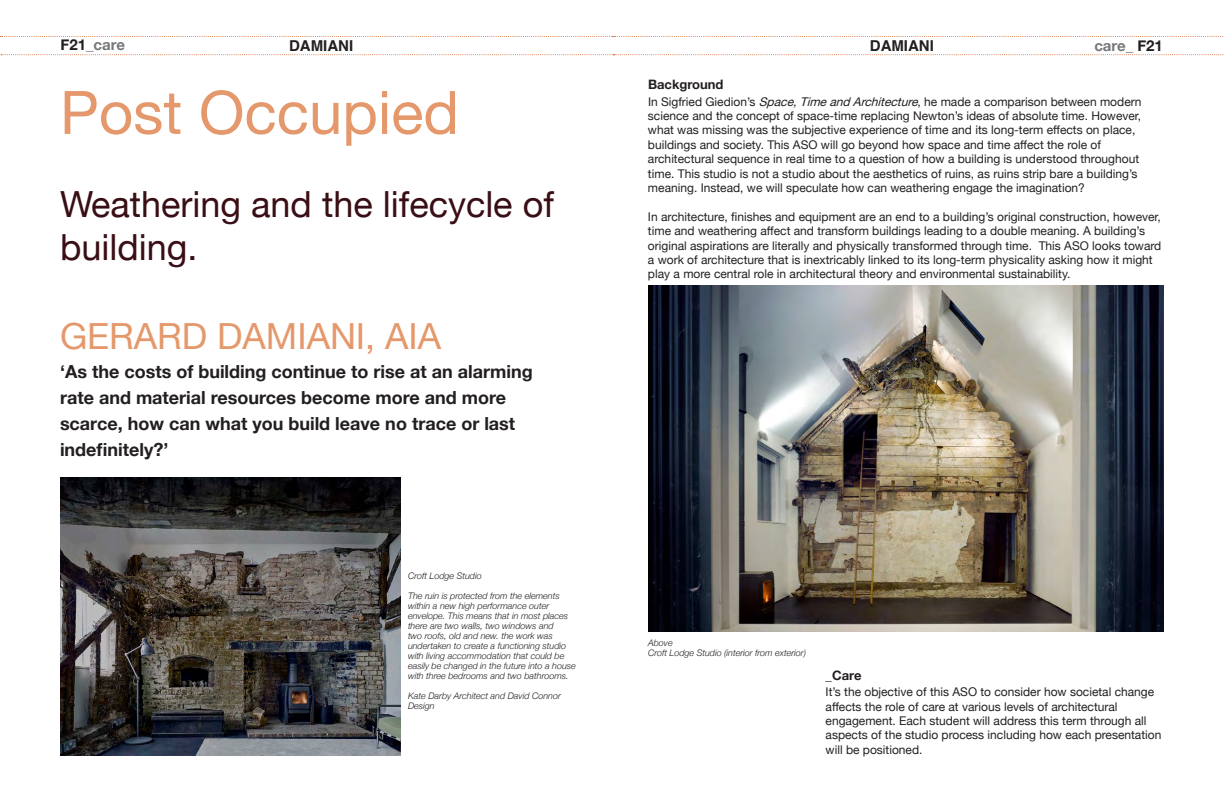
<style>
.page{position:relative;width:1224px;height:792px;background:#fff}
.page>*{position:absolute;margin:0;border:0;box-sizing:border-box;transform-origin:0 0}
.t1{font:60px "Helvetica Neue";color:#e4986b}
.t2{font:36px/43.2px "Helvetica Neue";color:#390e14}
.t3{font:36px "Helvetica Neue";color:#e4986b}
.t4{font:700 18px/26px "Helvetica Neue";color:#231f20}
.t5{font:700 15px "Helvetica Neue";color:#76787b}
.t6{font:700 15px "Helvetica";color:#231f20}
.t7{font:700 13px "Helvetica Neue";color:#231f20}
.t8{font:12px/14.4px "Helvetica Neue";color:#231f20}
.t9{font:italic 300 9px/10px "Helvetica Neue";color:#231f20}
.s1{color:#231f20}
.s2{font-style:italic}
</style>
<div class="page">
<svg style="left:0;top:36px;width:1223px;height:1px"></svg>
<svg style="left:1px;top:54px;width:1223px;height:1px"></svg>
<img style="left:60px;top:477px;width:341px;height:279px">
<img style="left:648px;top:285px;width:516px;height:347px">
<p class="t5" style="left:60px;top:33px;width:66px"><span class="s1">F21</span>_care</p>
<p class="t6" style="left:289px;top:34px;width:66px">DAMIANI</p>
<p class="t6" style="left:870px;top:34px;width:66px">DAMIANI</p>
<p class="t5" style="left:1094px;top:34px;width:70px">care_ <span class="s1">F21</span></p>
<p class="t7" style="left:648px;top:75px;width:77px">Background</p>
<p class="t1" style="left:60px;top:69px;width:400px">Post Occupied</p>
<p class="t8" style="left:648px;top:95px;width:495px">In Sigfried Giedion’s <span class="s2">Space,TimeandArchitecture</span>, he made a comparison between modern science and the concept of space-time replacing Newton’s ideas of absolute time. However, what was missing was the subjective experience of time and its long-term effects on place, buildings and society. This ASO will go beyond how space and time affect the role of architectural sequence in real time to a question of how a building is understood throughout time. This studio is not a studio about the aesthetics of ruins, as ruins strip bare a building’s meaning. Instead, we will speculate how can weathering engage the imagination?</p>
<p class="t8" style="left:648px;top:210px;width:515px">In architecture, finishes and equipment are an end to a building’s original construction, however, time and weathering affect and transform buildings leading to a double meaning. A building’s original aspirations are literally and physically transformed through time. This ASO looks toward a work of architecture that is inextricably linked to its long-term physicality asking how it might play a more central role in architectural theory and environmental sustainability.</p>
<p class="t2" style="left:60px;top:185px;width:495px">Weathering and the lifecycle of building.</p>
<p class="t3" style="left:60px;top:310px;width:383px">GERARD DAMIANI, AIA</p>
<p class="t4" style="left:60px;top:359px;width:474px">‘As the costs of building continue to rise at an alarming rate and material resources become more and more scarce, how can what you build leave no trace or last indefinitely?’</p>
<p class="t9" style="left:408px;top:570px;width:75px">Croft Lodge Studio</p>
<p class="t9" style="left:408px;top:590px;width:169px">The ruin is protected from the elements within a new high performance outer envelope. This means that in most places there are two walls, two windows and<br>two roofs, old and new. the work was undertaken to create a functioning studio with living accommodation that could be easily be changed in the future into a house with three bedrooms and two bathrooms.</p>
<p class="t9" style="left:408px;top:690px;width:154px">Kate Darby Architect and David Connor<br>Design</p>
<p class="t9" style="left:648px;top:637px;width:26px">Above</p>
<p class="t9" style="left:648px;top:647px;width:160px">Croft Lodge Studio (interior from exterior)</p>
<p class="t7" style="left:826px;top:665px;width:37px">_Care</p>
<p class="t8" style="left:826px;top:685px;width:337px">It’s the objective of this ASO to consider how societal change affects the role of care at various levels of architectural engagement. Each student will address this term through all aspects of the studio process including how each presentation will be positioned.</p>
</div>
